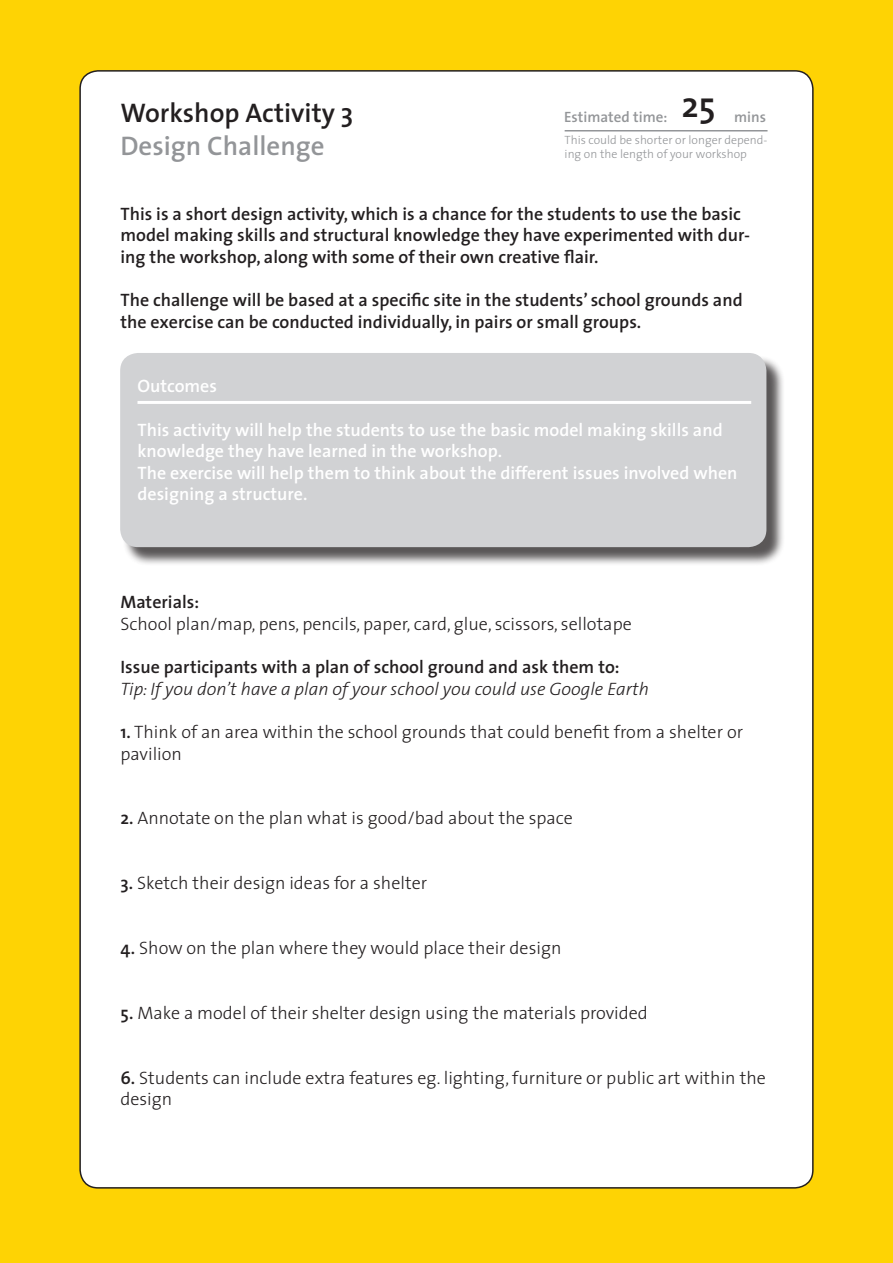
<style>
.page{position:relative;width:893px;height:1263px;background:#fed304}
.page>*{position:absolute;margin:0;border:0;box-sizing:border-box;transform-origin:0 0}
.Paragraph_Style_5{font:600 36px "The Sans";color:#231f20}
.t1{font:600 27px "The Sans";color:#231f20}
.t2{font:600 27px "The Sans";color:#939598}
.Paragraph_Style_2{font:300 18px/21.6px "The Sans";color:#231f20}
.Paragraph_Style_2-2{font:600 18px/21.6px "The Sans";color:#231f20}
.Paragraph_Style_4{font:600 18px/21.6px "The Sans";color:#fff}
.Paragraph_Style_2-3{font:italic 300 18px "The Sans";color:#231f20}
.Paragraph_Style_6{font:600 18px "The Sans";color:#fff}
.t3{font:600 15px "The Sans";color:#939598}
.t4{font:300 12px/14.4px "The Sans";color:#939598}
.s1{font-weight:600}
</style>
<div class="page">
<div style="left:80px;top:71px;width:733px;height:1117px;background:#fff;border-radius:18px"></div>
<div style="left:122px;top:355px;width:663px;height:211px;background:#231f20;opacity:.75"></div>
<div style="left:120px;top:353px;width:646px;height:194px;background:#d1d2d4;border-radius:18px"></div>
<hr style="left:137px;top:401px;width:614px;height:3px;background:#fff">
<hr style="left:565px;top:130px;width:202px;height:1px;background:#939598">
<p class="Paragraph_Style_5" style="left:681px;top:75px;width:36px">25</p>
<p class="t4" style="left:565px;top:132px;width:204px">This could be shorter or longer depend&shy;ing on the length of your workshop</p>
<p class="t1" style="left:120px;top:91px;width:234px">Workshop Activity 3</p>
<p class="t3" style="left:564px;top:105px;width:105px">Estimated time:</p>
<p class="t3" style="left:734px;top:105px;width:33px">mins</p>
<p class="t2" style="left:120px;top:123px;width:206px">Design Challenge</p>
<p class="Paragraph_Style_2-2" style="left:120px;top:202px;width:631px">This is a short design activity, which is a chance for the students to use the basic model making skills and structural knowledge they have experimented with dur&shy;ing the workshop, along with some of their own creative flair.</p>
<p class="Paragraph_Style_2-2" style="left:120px;top:289px;width:624px">The challenge will be based at a specific site in the students’ school grounds and the exercise can be conducted individually, in pairs or small groups.</p>
<p class="Paragraph_Style_6" style="left:137px;top:371px;width:81px">Outcomes</p>
<p class="Paragraph_Style_4" style="left:137px;top:418px;width:587px">This activity will help the students to use the basic model making skills and knowledge they have learned in the workshop.</p>
<p class="Paragraph_Style_4" style="left:137px;top:461px;width:601px">The exercise will help them to think about the different issues involved when designing a structure.</p>
<p class="Paragraph_Style_2-2" style="left:120px;top:591px;width:80px">Materials:</p>
<p class="Paragraph_Style_2" style="left:120px;top:613px;width:513px">School plan/map, pens, pencils, paper, card, glue, scissors, sellotape</p>
<p class="Paragraph_Style_2-2" style="left:120px;top:656px;width:501px">Issue participants with a plan of school ground and ask them to:</p>
<p class="Paragraph_Style_2-3" style="left:120px;top:674px;width:530px">Tip: If you don’t have a plan of your school you could use Google Earth</p>
<p class="Paragraph_Style_2" style="left:120px;top:721px;width:624px"><span class="s1">1.</span> Think of an area within the school grounds that could benefit from a shelter or pavilion</p>
<p class="Paragraph_Style_2" style="left:120px;top:807px;width:454px"><span class="s1">2.</span> Annotate on the plan what is good/bad about the space</p>
<p class="Paragraph_Style_2" style="left:120px;top:872px;width:308px"><span class="s1">3.</span> Sketch their design ideas for a shelter</p>
<p class="Paragraph_Style_2" style="left:120px;top:937px;width:442px"><span class="s1">4.</span> Show on the plan where they would place their design</p>
<p class="Paragraph_Style_2" style="left:120px;top:1001px;width:529px"><span class="s1">5.</span> Make a model of their shelter design using the materials provided</p>
<p class="Paragraph_Style_2" style="left:120px;top:1066px;width:647px"><span class="s1">6.</span> Students can include extra features eg. lighting, furniture or public art within the design</p>
</div>
